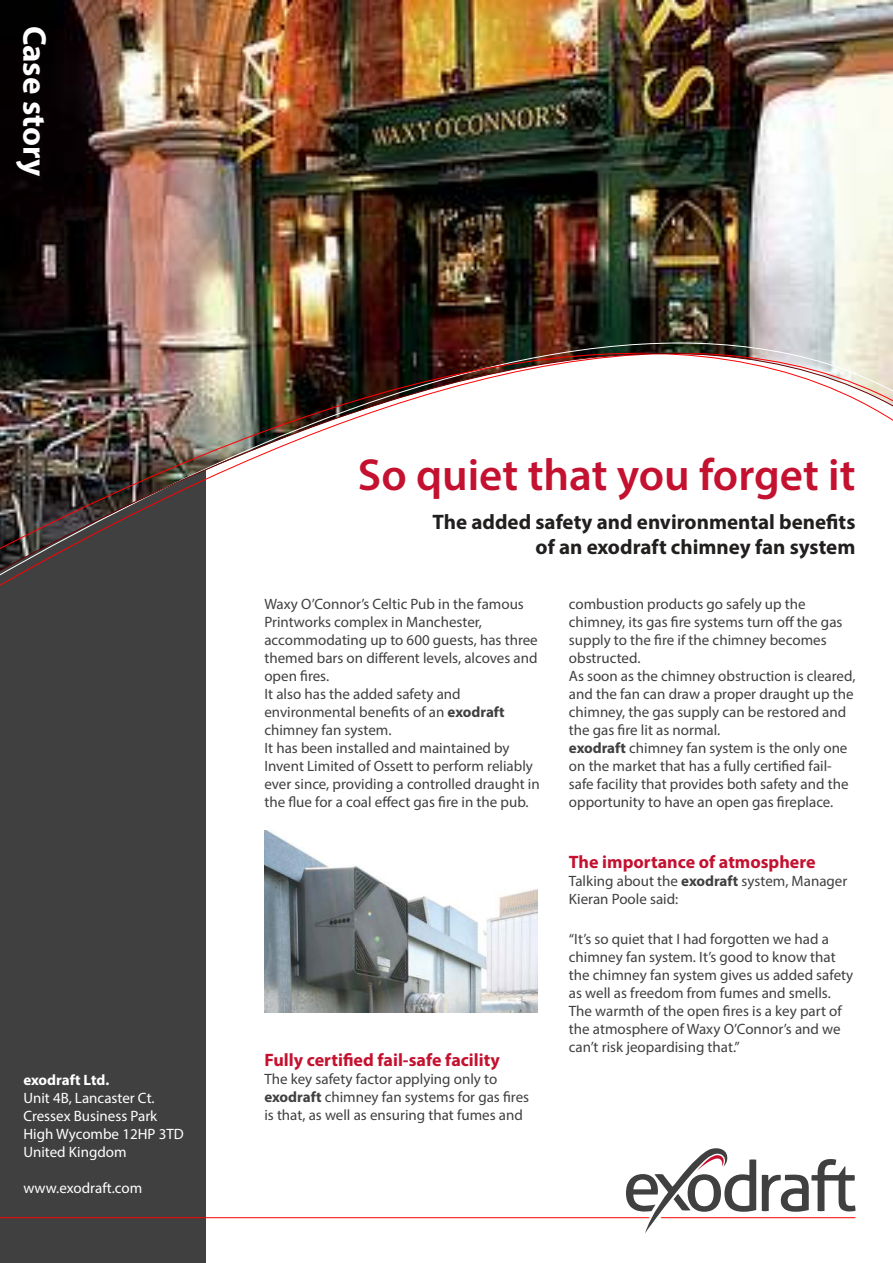
<style>
.page{position:relative;width:893px;height:1263px;background:#fff}
.page>*{position:absolute;margin:0;border:0;box-sizing:border-box;transform-origin:0 0}
.t1{font:600 45px "Myriad Pro";color:#c41130}
.t2{font:700 33px "Myriad Pro";color:#fff}
.t3{font:700 21px/25.2px "Myriad Pro";color:#221f1f;text-align:right}
.t4{font:700 18px "Myriad Pro";color:#c41130}
.t5{font:15px/18px "Myriad Pro";color:#404041}
.t6{font:15px/18px "Myriad Pro";color:#fff}
.t7{font:700 15px "Myriad Pro";color:#fff}
.s1{font-weight:700}
</style>
<div class="page">
<img style="left:264px;top:830px;width:274px;height:182px">
<div style="left:0;top:0;width:205px;height:1263px;background:#404041"></div>
<svg style="left:762px;top:1159px;width:93px;height:53px"></svg>
<svg style="left:626px;top:1148px;width:130px;height:85px"></svg>
<hr style="left:0;top:1217px;width:649px;height:1px;background:#f00">
<hr style="left:661px;top:1217px;width:194px;height:1px;background:#f00">
<img style="left:0;top:0;width:893px;height:287px">
<img style="left:0;top:288px;width:893px;height:298px">
<h2 class="t2" style="left:47px;top:26px;width:152px;rotate:90deg">Case story</h2>
<p class="t7" style="left:23px;top:1074px;width:87px">exodraft Ltd.</p>
<p class="t6" style="left:23px;top:1090px;width:162px">Unit 4B, Lancaster Ct.<br>Cressex Business Park<br>High Wycombe 12HP 3TD<br>United Kingdom</p>
<p class="t6" style="left:23px;top:1180px;width:120px">www.exodraft.com</p>
<p class="t7" style="left:24px;top:1089px;width:81px">exodraft a/s</p>
<p class="t6" style="left:24px;top:1105px;width:166px">C. F. Tietgens Boulevard 41<br>5220 Odense SØ<br>Denmark</p>
<p class="t6" style="left:24px;top:1177px;width:120px">www.exodraft.com</p>
<h1 class="t1" style="left:358px;top:457px;width:499px">So quiet that you forget it</h1>
<h3 class="t3" style="left:433px;top:511px;width:424px">The added safety and environmental benefits of an exodraft chimney fan system</h3>
<p class="t5" style="left:264px;top:596px;width:277px">Waxy O’Connor’s Celtic Pub in the famous Printworks complex in Manchester, accommodating up to 600 guests, has three themed bars on different levels, alcoves and open fires.<br>It also has the added safety and environmental benefits of an <span class="s1">exodraft </span>chimney fan system.<br>It has been installed and maintained by Invent Limited of Ossett to perform reliably ever since, providing a controlled draught in the flue for a coal effect gas fire in the pub.</p>
<p class="t5" style="left:569px;top:596px;width:288px">combustion products go safely up the chimney, its gas fire systems turn off the gas supply to the fire if the chimney becomes obstructed.<br>As soon as the chimney obstruction is cleared, and the fan can draw a proper draught up the chimney, the gas supply can be restored and the gas fire lit as normal.<br><span class="s1">exodraft</span> chimney fan system is the only one on the market that has a fully certified fail&shy;safe facility that provides both safety and the opportunity to have an open gas fireplace.</p>
<p class="t4" style="left:264px;top:1053px;width:237px">Fully certified fail-safe facility</p>
<p class="t5" style="left:264px;top:1071px;width:266px">The key safety factor applying only to <span class="s1">exodraft</span> chimney fan systems for gas fires is that, as well as ensuring that fumes and</p>
<p class="t4" style="left:569px;top:855px;width:248px">The importance of atmosphere</p>
<p class="t5" style="left:569px;top:873px;width:280px">Talking about the <span class="s1">exodraft</span> system, Manager<br>Kieran Poole said:</p>
<p class="t5" style="left:569px;top:931px;width:286px">“It’s so quiet that I had forgotten we had a chimney fan system. It’s good to know that the chimney fan system gives us added safety as well as freedom from fumes and smells.<br>The warmth of the open fires is a key part of the atmosphere of Waxy O’Connor’s and we can’t risk jeopardising that.”</p>
</div>
